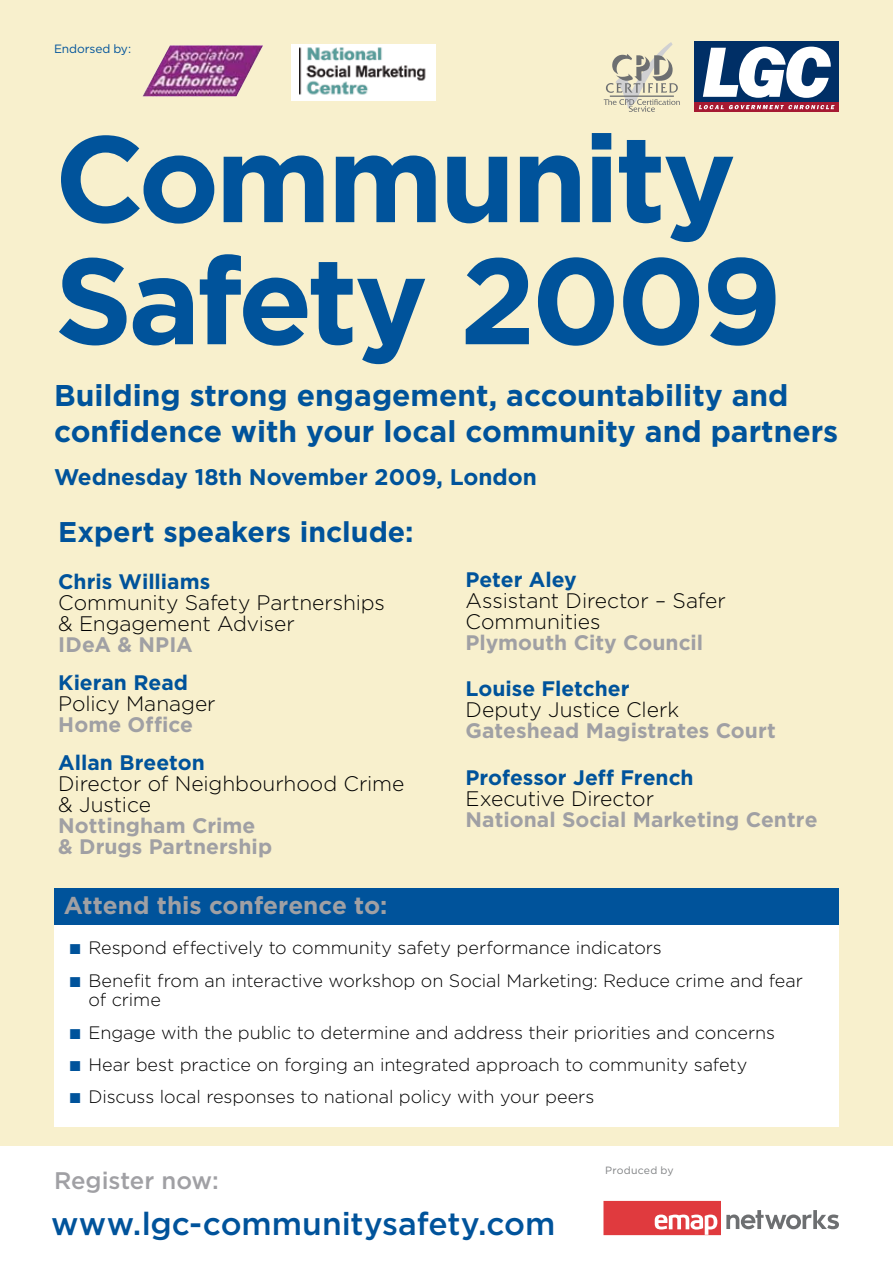
<style>
.page{position:relative;width:893px;height:1263px;background:#fff}
.page>*{position:absolute;margin:0;border:0;box-sizing:border-box;transform-origin:0 0}
.t1{font:700 122.1px/122.1px "Gotham";letter-spacing:-.035em;color:#00539b}
.t2{font:500 31.95px "Gotham";color:#00539b}
.t3{font:700 30px/36px "Gotham";color:#00539b}
.t4{font:700 28.5px "Gotham";color:#00539b}
.t5{font:700 24.3px "Gotham";color:#a0a0a4}
.t6{font:500 24px "Gotham";color:#a0a0a4}
.t7{font:700 22.65px "Gotham";color:#00539b}
.t8{font:300 21px/21px "Gotham";letter-spacing:-.005em;color:#000}
.t9{font:700 21px/21px "Gotham";color:#a0a0a4}
.t10{font:700 21px "Gotham";color:#00539b}
.t11{font:300 18px/19.5px "Gotham";letter-spacing:-.005em;color:#000}
.t12{font:12px "Gotham";letter-spacing:-.005em;color:#00539b}
.t13{font:10.5px "Gotham";letter-spacing:.02em;color:#808284}
.s1{color:#00539b}
</style>
<div class="page">
<div style="left:0;top:0;width:893px;height:1233px;background:#f8f0cd"></div>
<div style="left:54px;top:896px;width:785px;height:231px;background:#fff"></div>
<div style="left:54px;top:888px;width:785px;height:36px;background:#00539b"></div>
<div style="left:0;top:1147px;width:893px;height:116px;background:#fff"></div>
<div style="left:604px;top:1201px;width:116px;height:33px;background:#e03a3e"></div>
<div style="left:604px;top:1201px;width:117px;height:34px;border:1px solid #e03a3e"></div>
<svg style="left:647px;top:1214px;width:70px;height:22px"></svg>
<svg style="left:726px;top:1210px;width:113px;height:19px"></svg>
<div style="left:695px;top:41px;width:144px;height:70px;background:#002f66"></div>
<div style="left:695px;top:102px;width:144px;height:10px;background:#a61a32"></div>
<svg style="left:703px;top:47px;width:128px;height:51px"></svg>
<svg style="left:699px;top:105px;width:136px;height:4px"></svg>
<svg style="left:604px;top:42px;width:76px;height:70px"></svg>
<img style="left:143px;top:45px;width:120px;height:51px">
<div style="left:291px;top:44px;width:144px;height:57px;background:#fff"></div>
<img style="left:299px;top:47px;width:127px;height:48px">
<p class="t12" style="left:54px;top:42px;width:79px">Endorsed by:</p>
<h1 class="t1" style="left:55px;top:115px;width:729px">Community<br>Safety 2009</h1>
<h3 class="t3" style="left:54px;top:377px;width:786px">Building strong engagement, accountability and confidence with your local community and partners</h3>
<p class="t7" style="left:54px;top:464px;width:484px">Wednesday 18th November 2009, London</p>
<h3 class="t4" style="left:58px;top:516px;width:357px">Expert speakers include:</h3>
<p class="t10" style="left:58px;top:569px;width:154px">Chris Williams</p>
<p class="t8" style="left:58px;top:592px;width:328px">Community Safety Partnerships &amp; Engagement Adviser</p>
<p class="t9" style="left:58px;top:633px;width:136px">IDeA &amp; NPIA</p>
<p class="t10" style="left:58px;top:670px;width:131px">Kieran Read</p>
<p class="t8" style="left:58px;top:693px;width:159px">Policy Manager</p>
<p class="t9" style="left:58px;top:713px;width:136px">Home Office</p>
<p class="t10" style="left:58px;top:750px;width:148px">Allan Breeton</p>
<p class="t8" style="left:58px;top:773px;width:348px">Director of Neighbourhood Crime &amp; Justice</p>
<p class="t9" style="left:58px;top:814px;width:215px">Nottingham Crime &amp; Drugs Partnership</p>
<p class="t10" style="left:466px;top:567px;width:113px">Peter Aley</p>
<p class="t8" style="left:466px;top:589px;width:262px">Assistant Director – Safer<br>Communities</p>
<p class="t9" style="left:466px;top:631px;width:239px">Plymouth City Council</p>
<p class="t10" style="left:466px;top:677px;width:166px">Louise Fletcher</p>
<p class="t8" style="left:466px;top:699px;width:215px">Deputy Justice Clerk</p>
<p class="t9" style="left:466px;top:720px;width:312px">Gateshead Magistrates Court</p>
<p class="t10" style="left:466px;top:765px;width:230px">Professor Jeff French</p>
<p class="t8" style="left:466px;top:787px;width:190px">Executive Director</p>
<p class="t9" style="left:466px;top:808px;width:353px">National Social Marketing Centre</p>
<h3 class="t5" style="left:64px;top:891px;width:325px">Attend this conference to:</h3>
<p class="t11" style="left:70px;top:938px;width:594px"><span class="s1">■</span> Respond effectively to community safety performance indicators</p>
<p class="t11" style="left:88px;top:970px;width:716px;text-indent:-19px"><span class="s1">■</span> Benefit from an interactive workshop on Social Marketing: Reduce crime and fear of crime</p>
<p class="t11" style="left:70px;top:1022px;width:707px"><span class="s1">■</span> Engage with the public to determine and address their priorities and concerns</p>
<p class="t11" style="left:70px;top:1054px;width:679px"><span class="s1">■</span> Hear best practice on forging an integrated approach to community safety</p>
<p class="t11" style="left:70px;top:1087px;width:526px"><span class="s1">■</span> Discuss local responses to national policy with your peers</p>
<h3 class="t6" style="left:54px;top:1167px;width:166px">Register now:</h3>
<h2 class="t2" style="left:51px;top:1206px;width:506px">www.lgc-communitysafety.com</h2>
<p class="t13" style="left:605px;top:1164px;width:70px">Produced by</p>
</div>
